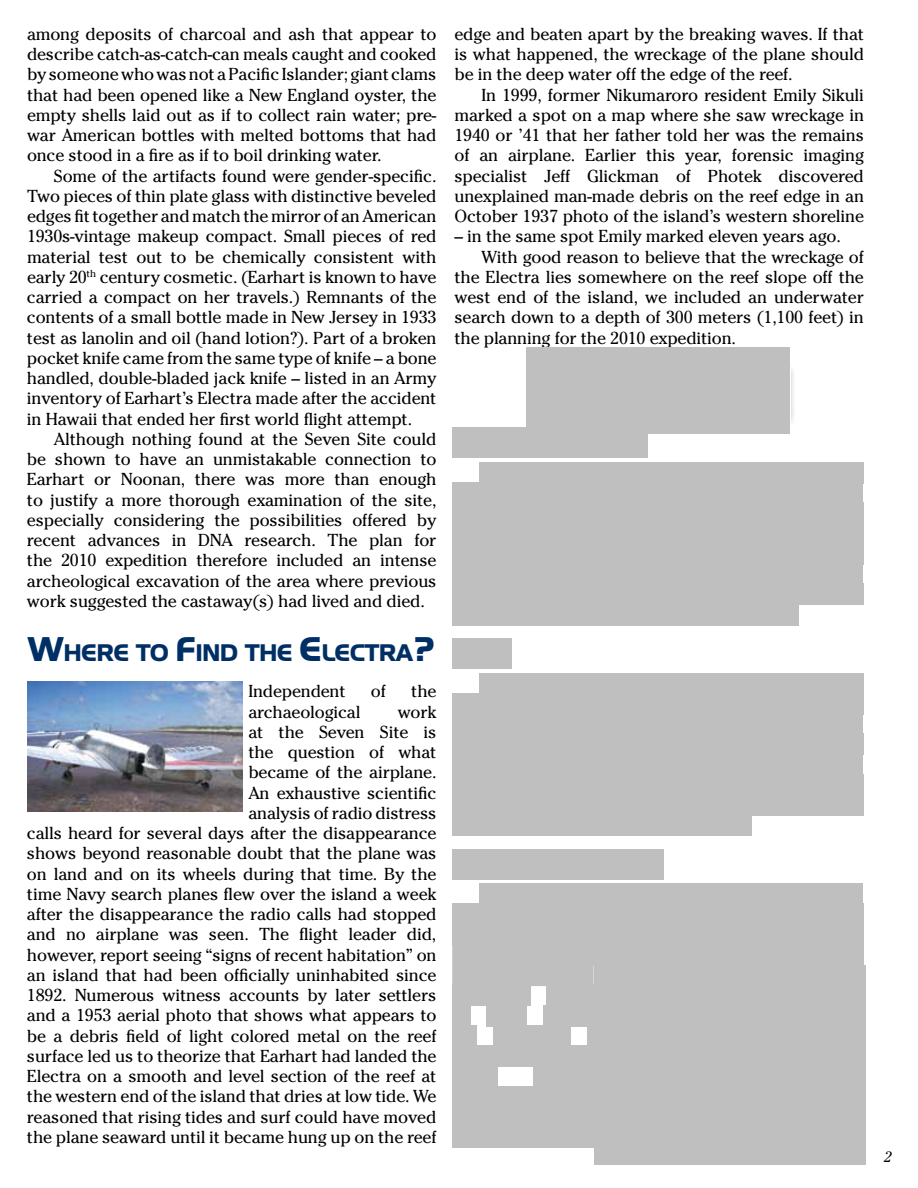
<style>
.page{position:relative;width:918px;height:1188px;background:#fff}
.page>*{position:absolute;margin:0;border:0;box-sizing:border-box;transform-origin:0 0}
.t1{font:800 25.2px "Handel Gothic ITC Std";letter-spacing:-.03em;color:#002f65}
.t2{font:17.25px/20.2px "Cheltenham";letter-spacing:-.01em;color:#000;text-align:justify}
.t3{font:italic 15px "Cheltenham";color:#000}
.s1{font-size:36px}
</style>
<div class="page">
<div style="left:791px;top:362px;width:5px;height:68px;background:#f7f7f7"></div>
<img style="left:27px;top:681px;width:216px;height:130px">
<div style="left:526px;top:347px;width:263px;height:86px;background:#bfbfbf"></div>
<div style="left:452px;top:427px;width:196px;height:31px;background:#bfbfbf"></div>
<div style="left:479px;top:462px;width:384px;height:22px;background:#bfbfbf"></div>
<div style="left:452px;top:482px;width:411px;height:22px;background:#bfbfbf"></div>
<div style="left:452px;top:503px;width:411px;height:21px;background:#bfbfbf"></div>
<div style="left:452px;top:523px;width:411px;height:22px;background:#bfbfbf"></div>
<div style="left:452px;top:543px;width:411px;height:22px;background:#bfbfbf"></div>
<div style="left:452px;top:563px;width:411px;height:22px;background:#bfbfbf"></div>
<div style="left:452px;top:584px;width:411px;height:21px;background:#bfbfbf"></div>
<div style="left:452px;top:604px;width:346px;height:22px;background:#bfbfbf"></div>
<div style="left:452px;top:638px;width:60px;height:31px;background:#bfbfbf"></div>
<div style="left:479px;top:673px;width:384px;height:22px;background:#bfbfbf"></div>
<div style="left:452px;top:693px;width:411px;height:22px;background:#bfbfbf"></div>
<div style="left:452px;top:713px;width:411px;height:22px;background:#bfbfbf"></div>
<div style="left:452px;top:733px;width:411px;height:22px;background:#bfbfbf"></div>
<div style="left:452px;top:754px;width:411px;height:22px;background:#bfbfbf"></div>
<div style="left:452px;top:774px;width:411px;height:22px;background:#bfbfbf"></div>
<div style="left:452px;top:794px;width:411px;height:22px;background:#bfbfbf"></div>
<div style="left:452px;top:814px;width:300px;height:22px;background:#bfbfbf"></div>
<div style="left:452px;top:849px;width:212px;height:30px;background:#bfbfbf"></div>
<div style="left:479px;top:883px;width:384px;height:22px;background:#bfbfbf"></div>
<div style="left:452px;top:903px;width:411px;height:22px;background:#bfbfbf"></div>
<div style="left:452px;top:924px;width:411px;height:22px;background:#bfbfbf"></div>
<div style="left:452px;top:946px;width:391px;height:40px;background:#bfbfbf"></div>
<div style="left:452px;top:984px;width:79px;height:22px;background:#bfbfbf"></div>
<div style="left:546px;top:984px;width:48px;height:22px;background:#bfbfbf"></div>
<div style="left:452px;top:1005px;width:19px;height:22px;background:#bfbfbf"></div>
<div style="left:487px;top:1005px;width:40px;height:22px;background:#bfbfbf"></div>
<div style="left:543px;top:1005px;width:51px;height:22px;background:#bfbfbf"></div>
<div style="left:452px;top:1025px;width:25px;height:22px;background:#bfbfbf"></div>
<div style="left:493px;top:1025px;width:78px;height:22px;background:#bfbfbf"></div>
<div style="left:587px;top:1025px;width:7px;height:22px;background:#bfbfbf"></div>
<div style="left:452px;top:1045px;width:142px;height:22px;background:#bfbfbf"></div>
<div style="left:452px;top:1065px;width:46px;height:22px;background:#bfbfbf"></div>
<div style="left:533px;top:1065px;width:61px;height:22px;background:#bfbfbf"></div>
<div style="left:452px;top:1086px;width:142px;height:22px;background:#bfbfbf"></div>
<div style="left:452px;top:1106px;width:142px;height:22px;background:#bfbfbf"></div>
<div style="left:452px;top:1126px;width:142px;height:22px;background:#bfbfbf"></div>
<div style="left:843px;top:944px;width:20px;height:21px;background:#bfbfbf"></div>
<div style="left:594px;top:965px;width:272px;height:199px;background:#bfbfbf"></div>
<p class="t2" style="left:27px;top:24px;width:411px">among deposits of charcoal and ash that appear to describe catch-as-catch-can meals caught and cooked by someone who was not a Pacific Islander; giant clams that had been opened like a New England oyster, the empty shells laid out as if to collect rain water; pre&shy;war American bottles with melted bottoms that had once stood in a fire as if to boil drinking water.</p>
<p class="t2" style="left:27px;top:166px;width:411px;text-indent:27px">Some of the artifacts found were gender-specific.<br>Two pieces of thin plate glass with distinctive beveled edges fit together and match the mirror of an American 1930s-vintage makeup compact. Small pieces of red material test out to be chemically consistent with early 20<sup>th</sup> century cosmetic. (Earhart is known to have carried a compact on her travels.) Remnants of the contents of a small bottle made in New Jersey in 1933 test as lanolin and oil (hand lotion?). Part of a broken pocket knife came from the same type of knife – a bone handled, double-bladed jack knife – listed in an Army inventory of Earhart’s Electra made after the accident in Hawaii that ended her first world flight attempt.</p>
<p class="t2" style="left:27px;top:429px;width:411px;text-indent:27px">Although nothing found at the Seven Site could be shown to have an unmistakable connection to Earhart or Noonan, there was more than enough to justify a more thorough examination of the site, especially considering the possibilities offered by recent advances in DNA research. The plan for the 2010 expedition therefore included an intense archeological excavation of the area where previous work suggested the castaway(s) had lived and died.</p>
<h1 class="t1" style="left:27px;top:638px;width:411px"><span class="s1">W</span>HERE TO <span class="s1">F</span>IND THE <span class="s1">E</span>LECTRA<span class="s1">?</span></h1>
<p class="t2" style="left:248px;top:681px;width:99px">Independent</p>
<p class="t2" style="left:371px;top:681px;width:17px">of</p>
<p class="t2" style="left:411px;top:681px;width:27px">the</p>
<p class="t2" style="left:248px;top:702px;width:114px">archaeological</p>
<p class="t2" style="left:27px;top:702px;width:411px;text-align:right">work<br>at the Seven Site is<br>the question of what<br>became of the airplane.<br>An exhaustive scientific<br>analysis of radio distress<br>calls heard for several days after the disappearance shows beyond reasonable doubt that the plane was on land and on its wheels during that time. By the time Navy search planes flew over the island a week after the disappearance the radio calls had stopped and no airplane was seen. The flight leader did, however, report seeing “signs of recent habitation” on an island that had been officially uninhabited since 1892. Numerous witness accounts by later settlers and a 1953 aerial photo that shows what appears to be a debris field of light colored metal on the reef surface led us to theorize that Earhart had landed the Electra on a smooth and level section of the reef at the western end of the island that dries at low tide. We reasoned that rising tides and surf could have moved the plane seaward until it became hung up on the reef</p>
<p class="t2" style="left:455px;top:24px;width:411px">edge and beaten apart by the breaking waves. If that is what happened, the wreckage of the plane should be in the deep water off the edge of the reef.</p>
<p class="t2" style="left:455px;top:85px;width:411px;text-indent:27px">In 1999, former Nikumaroro resident Emily Sikuli marked a spot on a map where she saw wreckage in 1940 or ’41 that her father told her was the remains of an airplane. Earlier this year, forensic imaging specialist Jeff Glickman of Photek discovered unexplained man-made debris on the reef edge in an October 1937 photo of the island’s western shoreline</p>
<p class="t2" style="left:455px;top:226px;width:388px">– in the same spot Emily marked eleven years ago.</p>
<p class="t2" style="left:481px;top:247px;width:384px">With good reason to believe that the wreckage of</p>
<p class="t2" style="left:455px;top:267px;width:411px">the Electra lies somewhere on the reef slope off the</p>
<p class="t2" style="left:455px;top:287px;width:411px">west end of the island, we included an underwater</p>
<p class="t2" style="left:455px;top:307px;width:411px">search down to a depth of 300 meters (1,100 feet) in</p>
<p class="t2" style="left:455px;top:328px;width:283px">the planning for the 2010 expedition.</p>
<p class="t3" style="left:884px;top:1148px;width:9px">2</p>
</div>
